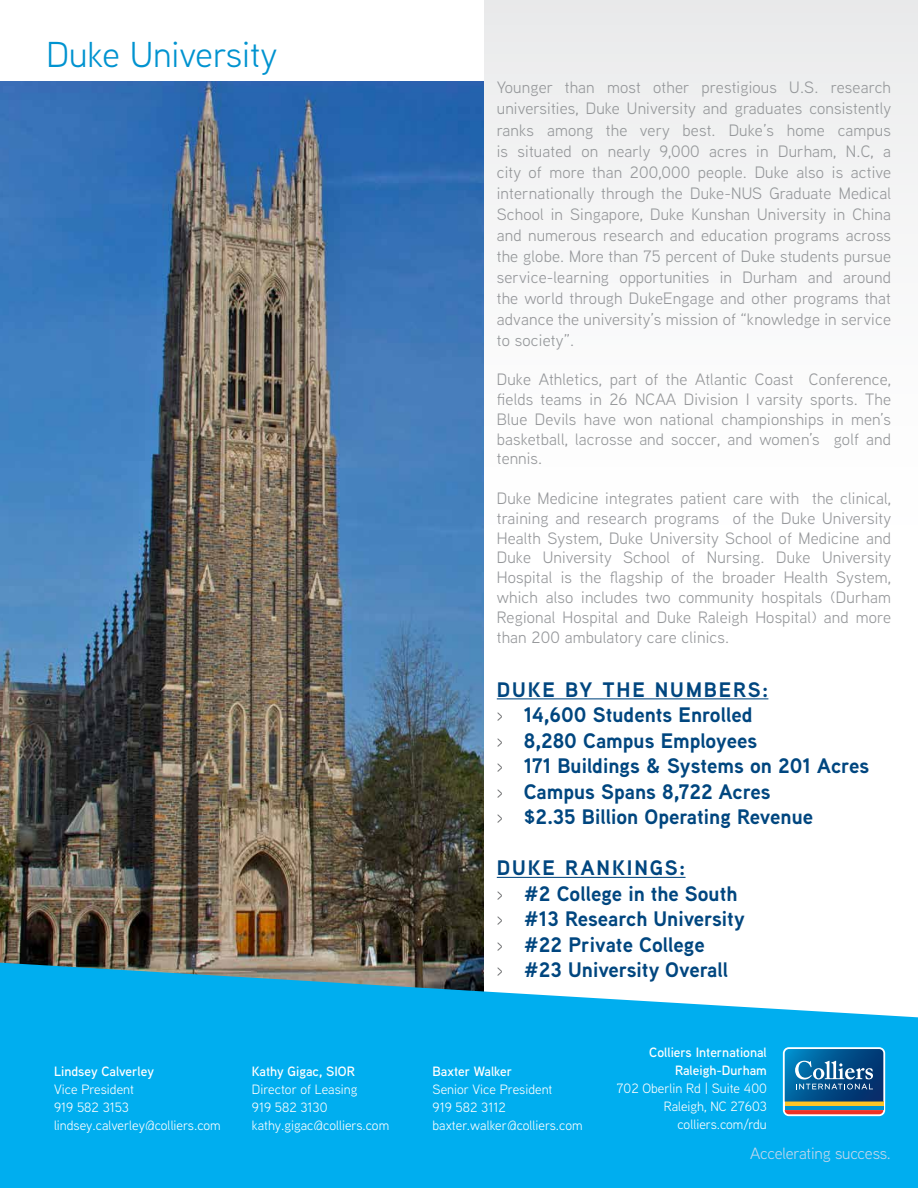
<style>
.page{position:relative;width:918px;height:1188px;background:#fff}
.page>*{position:absolute;margin:0;border:0;box-sizing:border-box;transform-origin:0 0}
.t1{font:36px "Aaux Next";color:#0093d0}
.t2{font:700 21px/25.5px "Aaux Next";color:#00467f}
.t3{font:16.5px/21px "Aaux Next";letter-spacing:.01em;color:#95979a;text-align:justify}
.t4{font:16.35px "Aaux Next";letter-spacing:-.01em;color:#c2d7ed}
.t5{font:13.5px/18px "Aaux Next";color:#fff}
.t6{font:600 13.5px/18px "Aaux Next";color:#fff;text-align:right}
.s1{font-weight:300;color:#58595b}
</style>
<div class="page">
<img style="left:0;top:82px;width:484px;height:879px">
<div style="left:484px;top:0;width:434px;height:1028px;background:linear-gradient(to bottom,#f0f0f1,#fff)"></div>
<svg style="left:0;top:961px;width:918px;height:227px;background:#1cb3ea"></svg>
<svg style="left:783px;top:1047px;width:102px;height:69px;background:#487797"></svg>
<hr style="left:497px;top:698px;width:271px;height:1px;background:#00467f">
<hr style="left:497px;top:877px;width:189px;height:1px;background:#00467f">
<h1 class="t1" style="left:46px;top:30px;width:233px">Duke University</h1>
<p class="t6" style="left:54px;top:1062px;width:102px">Lindsey Calverley</p>
<p class="t5" style="left:54px;top:1080px;width:168px">Vice President<br>919 582 3153 lindsey.calverley@colliers.com</p>
<p class="t6" style="left:252px;top:1062px;width:105px">Kathy Gigac, SIOR</p>
<p class="t5" style="left:252px;top:1080px;width:139px">Director of Leasing<br>919 582 3130 kathy.gigac@colliers.com</p>
<p class="t3" style="left:497px;top:77px;width:396px">Younger than most other prestigious U.S. research universities, Duke University and graduates consistently ranks among the very best. Duke’s home campus is situated on nearly 9,000 acres in Durham, N.C, a city of more than 200,000 people. Duke also is active internationally through the Duke-NUS Graduate Medical School in Singapore, Duke Kunshan University in China and numerous research and education programs across the globe. More than 75 percent of Duke students pursue service-learning opportunities in Durham and around the world through DukeEngage and other programs that advance the university’s mission of “knowledge in service to society”.</p>
<p class="t3" style="left:497px;top:369px;width:396px;line-height:19.8px">Duke Athletics, part of the Atlantic Coast Conference, fields teams in 26 NCAA Division I varsity sports. The Blue Devils have won national championships in men’s basketball, lacrosse and soccer, and women’s golf and tennis.</p>
<p class="t3" style="left:497px;top:488px;width:396px;line-height:19.8px">Duke Medicine integrates patient care with the clinical, training and research programs of the Duke University Health System, Duke University School of Medicine and Duke University School of Nursing. Duke University Hospital is the flagship of the broader Health System, which also includes two community hospitals (Durham Regional Hospital and Duke Raleigh Hospital) and more than 200 ambulatory care clinics.</p>
<p class="t2" style="left:497px;top:676px;width:374px">DUKE BY THE NUMBERS:<br><span class="s1">›</span> 14,600 Students Enrolled<br><span class="s1">›</span> 8,280 Campus Employees<br><span class="s1">›</span> 171 Buildings &amp; Systems on 201 Acres <span class="s1">›</span> Campus Spans 8,722 Acres<br><span class="s1">›</span> $2.35 Billion Operating Revenue</p>
<p class="t2" style="left:497px;top:855px;width:250px">DUKE RANKINGS:<br><span class="s1">›</span> #2 College in the South <span class="s1">›</span> #13 Research University <span class="s1">›</span> #22 Private College<br><span class="s1">›</span> #23 University Overall</p>
<p class="t6" style="left:433px;top:1062px;width:81px">Baxter Walker</p>
<p class="t5" style="left:433px;top:1080px;width:152px">Senior Vice President<br>919 582 3112 baxter.walker@colliers.com</p>
<p class="t6" style="left:649px;top:1043px;width:119px">Colliers International<br>Raleigh-Durham</p>
<p class="t5" style="left:617px;top:1078px;width:151px;text-align:right">702 Oberlin Rd | Suite 400<br>Raleigh, NC 27603 colliers.com/rdu</p>
<p class="t4" style="left:750px;top:1143px;width:142px">Accelerating success.</p>
</div>
